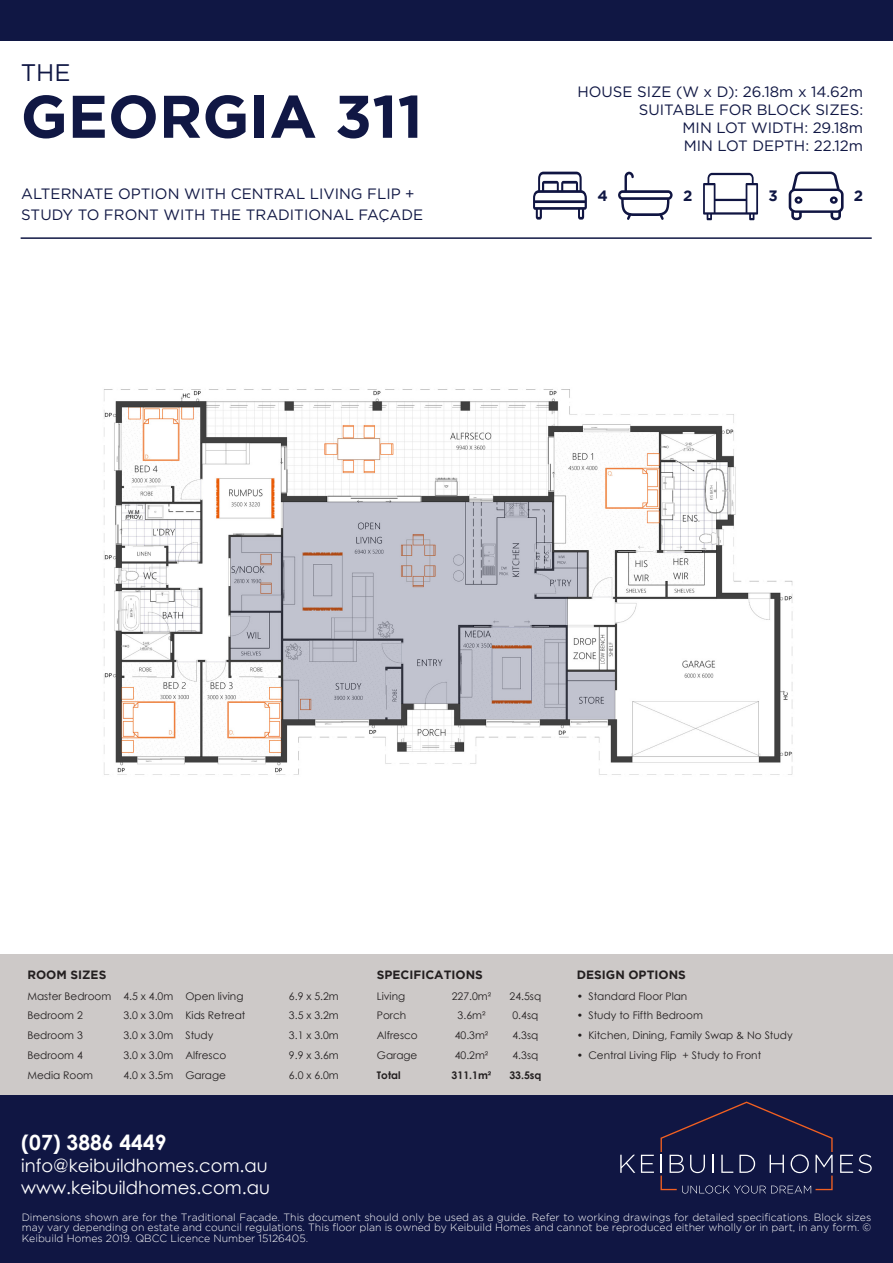
<style>
.page{position:relative;width:893px;height:1263px;background:#fff}
.page>*{position:absolute;margin:0;border:0;box-sizing:border-box;transform-origin:0 0}
.t1{font:700 60px "Gotham";color:#101744}
.t2{font:24px "Gotham";color:#101744}
.t3{font:700 21px "Century Gothic";color:#fff}
.t4{font:18px "Century Gothic";color:#fff}
.t5{font:15px "Gotham";color:#101744}
.t6{font:700 15px "Gotham";color:#101744}
.t7{font:700 12px "Gotham";color:#231f20}
.t8{font:10.5px "Century Gothic";color:#231f20}
.t9{font:300 10.5px/10.5px "Gotham";color:#fff;text-align:justify}
.t10{font:700 10.5px "Century Gothic";color:#231f20}
</style>
<div class="page">
<div style="left:0;top:1094px;width:893px;height:169px;background:#101643"></div>
<div style="left:0;top:954px;width:893px;height:140px;background:#cdc9c8"></div>
<svg style="left:533px;top:172px;width:54px;height:48px"></svg>
<svg style="left:618px;top:172px;width:55px;height:48px"></svg>
<svg style="left:703px;top:173px;width:55px;height:47px"></svg>
<svg style="left:789px;top:172px;width:55px;height:48px"></svg>
<div style="left:0;top:0;width:893px;height:40px;background:#101744"></div>
<hr style="left:21px;top:237px;width:851px;height:2px;background:#101744">
<svg style="left:840px;top:1154px;width:32px;height:19px"></svg>
<svg style="left:641px;top:1155px;width:13px;height:18px"></svg>
<svg style="left:620px;top:1155px;width:15px;height:18px"></svg>
<svg style="left:660px;top:1101px;width:173px;height:92px"></svg>
<img style="left:104px;top:389px;width:689px;height:386px">
<p class="t2" style="left:21px;top:57px;width:51px">THE</p>
<p class="t1" style="left:21px;top:82px;width:404px">GEORGIA 311</p>
<p class="t5" style="left:21px;top:184px;width:395px">ALTERNATE OPTION WITH CENTRAL LIVING FLIP +</p>
<p class="t5" style="left:21px;top:205px;width:403px">STUDY TO FRONT WITH THE TRADITIONAL FAÇADE</p>
<p class="t5" style="left:577px;top:82px;width:287px">HOUSE SIZE (W x D): 26.18m x 14.62m</p>
<p class="t5" style="left:639px;top:100px;width:226px">SUITABLE FOR BLOCK SIZES:</p>
<p class="t5" style="left:683px;top:118px;width:182px">MIN LOT WIDTH: 29.18m</p>
<p class="t5" style="left:684px;top:136px;width:181px">MIN LOT DEPTH: 22.12m</p>
<p class="t6" style="left:598px;top:187px;width:12px">4</p>
<p class="t6" style="left:683px;top:187px;width:11px">2</p>
<p class="t6" style="left:768px;top:187px;width:11px">3</p>
<p class="t6" style="left:854px;top:187px;width:11px">2</p>
<p class="t7" style="left:27px;top:967px;width:81px">ROOM SIZES</p>
<p class="t7" style="left:377px;top:967px;width:108px">SPECIFICATIONS</p>
<p class="t7" style="left:577px;top:967px;width:111px">DESIGN OPTIONS</p>
<p class="t8" style="left:27px;top:988px;width:86px">Master Bedroom</p>
<p class="t8" style="left:123px;top:988px;width:51px">4.5 x 4.0m</p>
<p class="t8" style="left:185px;top:988px;width:60px">Open living</p>
<p class="t8" style="left:289px;top:988px;width:51px">6.9 x 5.2m</p>
<p class="t8" style="left:377px;top:988px;width:30px">Living</p>
<p class="t8" style="left:452px;top:988px;width:41px">227.0m²</p>
<p class="t8" style="left:510px;top:988px;width:33px">24.5sq</p>
<p class="t8" style="left:577px;top:988px;width:112px">• Standard Floor Plan</p>
<p class="t8" style="left:27px;top:1008px;width:57px">Bedroom 2</p>
<p class="t8" style="left:123px;top:1008px;width:51px">3.0 x 3.0m</p>
<p class="t8" style="left:185px;top:1008px;width:61px">Kids Retreat</p>
<p class="t8" style="left:289px;top:1008px;width:51px">3.5 x 3.2m</p>
<p class="t8" style="left:377px;top:1008px;width:31px">Porch</p>
<p class="t8" style="left:458px;top:1008px;width:29px">3.6m²</p>
<p class="t8" style="left:512px;top:1008px;width:27px">0.4sq</p>
<p class="t8" style="left:577px;top:1008px;width:128px">• Study to Fifth Bedroom</p>
<p class="t8" style="left:27px;top:1028px;width:57px">Bedroom 3</p>
<p class="t8" style="left:123px;top:1028px;width:51px">3.0 x 3.0m</p>
<p class="t8" style="left:185px;top:1028px;width:29px">Study</p>
<p class="t8" style="left:289px;top:1028px;width:51px">3.1 x 3.0m</p>
<p class="t8" style="left:377px;top:1028px;width:42px">Alfresco</p>
<p class="t8" style="left:455px;top:1028px;width:35px">40.3m²</p>
<p class="t8" style="left:512px;top:1028px;width:27px">4.3sq</p>
<p class="t8" style="left:577px;top:1028px;width:217px">• Kitchen, Dining, Family Swap &amp; No Study</p>
<p class="t8" style="left:27px;top:1048px;width:57px">Bedroom 4</p>
<p class="t8" style="left:123px;top:1048px;width:51px">3.0 x 3.0m</p>
<p class="t8" style="left:185px;top:1048px;width:42px">Alfresco</p>
<p class="t8" style="left:289px;top:1048px;width:51px">9.9 x 3.6m</p>
<p class="t8" style="left:377px;top:1048px;width:42px">Garage</p>
<p class="t8" style="left:455px;top:1048px;width:35px">40.2m²</p>
<p class="t8" style="left:512px;top:1048px;width:27px">4.3sq</p>
<p class="t8" style="left:577px;top:1048px;width:186px">• Central Living Flip + Study to Front</p>
<p class="t8" style="left:27px;top:1068px;width:67px">Media Room</p>
<p class="t8" style="left:123px;top:1068px;width:51px">4.0 x 3.5m</p>
<p class="t8" style="left:185px;top:1068px;width:42px">Garage</p>
<p class="t8" style="left:289px;top:1068px;width:51px">6.0 x 6.0m</p>
<p class="t10" style="left:377px;top:1068px;width:25px">Total</p>
<p class="t10" style="left:452px;top:1068px;width:41px">311.1m²</p>
<p class="t10" style="left:509px;top:1068px;width:34px">33.5sq</p>
<p class="t3" style="left:21px;top:1127px;width:147px">(07) 3886 4449</p>
<p class="t4" style="left:21px;top:1153px;width:248px">info@keibuildhomes.com.au</p>
<p class="t4" style="left:21px;top:1174px;width:250px">www.keibuildhomes.com.au</p>
<p class="t9" style="left:22px;top:1211px;width:851px">Dimensions shown are for the Traditional Façade. This document should only be used as a guide. Refer to working drawings for detailed specifications. Block sizes may vary depending on estate and council regulations. This floor plan is owned by Keibuild Homes and cannot be reproduced either wholly or in part, in any form. © Keibuild Homes 2019. QBCC Licence Number 15126405.</p>
</div>
